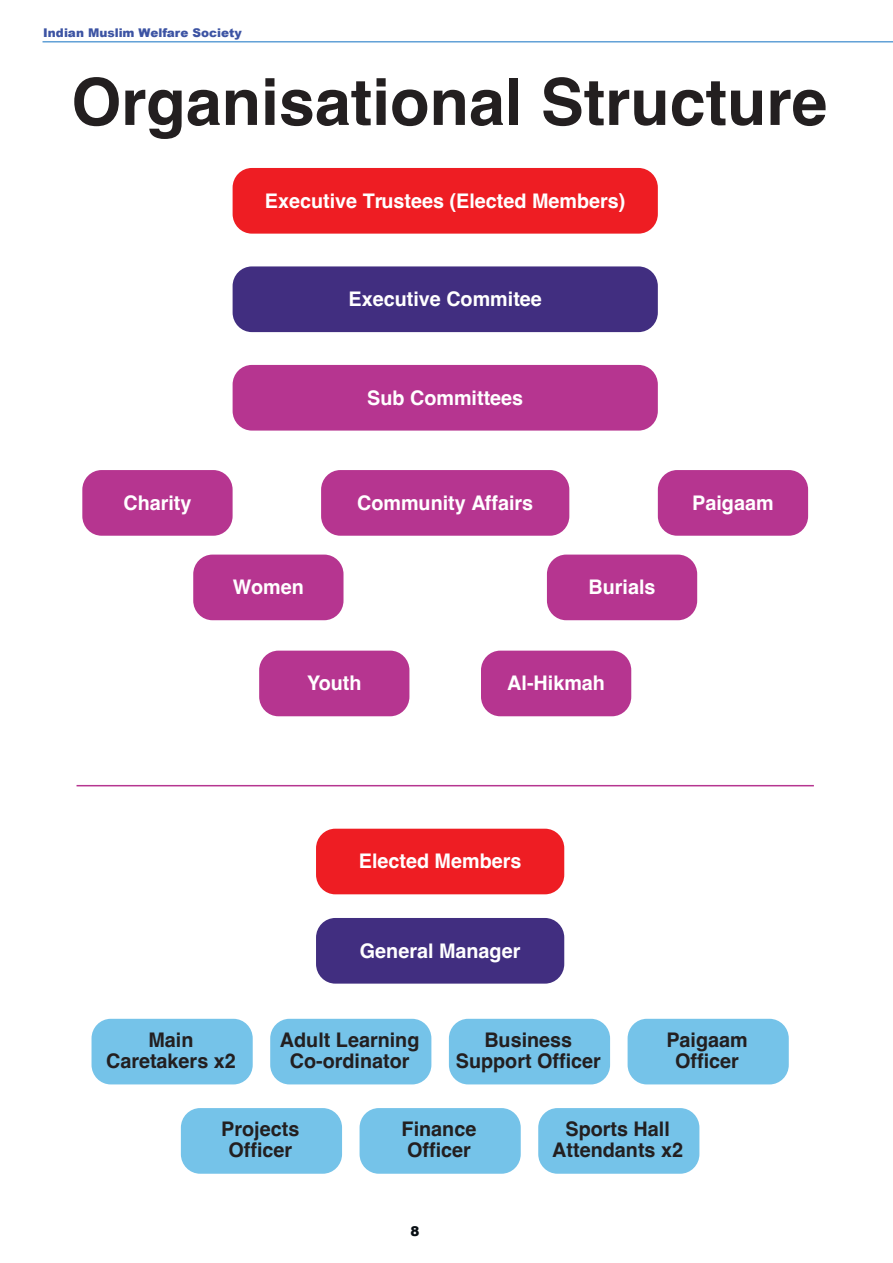
<style>
.page{position:relative;width:893px;height:1263px;background:#fff}
.page>*{position:absolute;margin:0;border:0;box-sizing:border-box;transform-origin:0 0}
.t1{font:700 64.5px "Helvetica";color:#231f20}
.t2{font:700 20.1px "Helvetica";color:#fff}
.t3{font:700 20.1px/21.1px "Helvetica";color:#231f20;text-align:center}
.t4{font:900 13.5px "Arial";color:#080e13}
.t5{font:900 12px "Arial";color:#3c53a3}
</style>
<div class="page">
<hr style="left:43px;top:41px;width:850px;height:2px;background:#61a1d7">
<div style="left:233px;top:168px;width:425px;height:66px;background:#ee1d23;border-radius:19px"></div>
<div style="left:316px;top:829px;width:248px;height:65px;background:#ee1d23;border-radius:19px"></div>
<div style="left:316px;top:918px;width:248px;height:65px;background:#412e80;border-radius:19px"></div>
<div style="left:233px;top:266px;width:425px;height:66px;background:#412e80;border-radius:19px"></div>
<div style="left:321px;top:470px;width:248px;height:66px;background:#b63590;border-radius:19px"></div>
<div style="left:82px;top:470px;width:151px;height:66px;background:#b63590;border-radius:19px"></div>
<div style="left:658px;top:470px;width:150px;height:66px;background:#b63590;border-radius:19px"></div>
<div style="left:193px;top:555px;width:150px;height:65px;background:#b63590;border-radius:19px"></div>
<div style="left:547px;top:555px;width:150px;height:65px;background:#b63590;border-radius:19px"></div>
<div style="left:259px;top:651px;width:150px;height:65px;background:#b63590;border-radius:19px"></div>
<div style="left:481px;top:651px;width:150px;height:65px;background:#b63590;border-radius:19px"></div>
<div style="left:233px;top:365px;width:425px;height:66px;background:#b63590;border-radius:19px"></div>
<hr style="left:77px;top:785px;width:737px;height:1px;background:#b63590">
<div style="left:92px;top:1019px;width:161px;height:65px;background:#75c3e9;border-radius:19px"></div>
<div style="left:270px;top:1019px;width:161px;height:65px;background:#75c3e9;border-radius:19px"></div>
<div style="left:449px;top:1019px;width:161px;height:65px;background:#75c3e9;border-radius:19px"></div>
<div style="left:628px;top:1019px;width:161px;height:65px;background:#75c3e9;border-radius:19px"></div>
<div style="left:181px;top:1108px;width:161px;height:66px;background:#75c3e9;border-radius:19px"></div>
<div style="left:360px;top:1108px;width:161px;height:66px;background:#75c3e9;border-radius:19px"></div>
<div style="left:538px;top:1108px;width:161px;height:66px;background:#75c3e9;border-radius:19px"></div>
<p class="t5" style="left:43px;top:24px;width:200px">Indian Muslim Welfare Society</p>
<p class="t1" style="left:71px;top:63px;width:758px">Organisational Structure</p>
<p class="t2" style="left:265px;top:188px;width:362px">Executive Trustees (Elected Members)</p>
<p class="t2" style="left:348px;top:287px;width:195px">Executive Commitee</p>
<p class="t2" style="left:367px;top:385px;width:158px">Sub Committees</p>
<p class="t2" style="left:123px;top:490px;width:70px">Charity</p>
<p class="t2" style="left:357px;top:490px;width:178px">Community Affairs</p>
<p class="t2" style="left:692px;top:490px;width:83px">Paigaam</p>
<p class="t2" style="left:233px;top:575px;width:73px">Women</p>
<p class="t2" style="left:588px;top:575px;width:69px">Burials</p>
<p class="t2" style="left:307px;top:671px;width:56px">Youth</p>
<p class="t2" style="left:507px;top:671px;width:99px">Al-Hikmah</p>
<p class="t2" style="left:359px;top:849px;width:164px">Elected Members</p>
<p class="t2" style="left:360px;top:938px;width:162px">General Manager</p>
<p class="t3" style="left:106px;top:1031px;width:131px">Main<br>Caretakers x2</p>
<p class="t3" style="left:280px;top:1031px;width:141px">Adult Learning<br>Co-ordinator</p>
<p class="t3" style="left:456px;top:1031px;width:147px">Business<br>Support Officer</p>
<p class="t3" style="left:666px;top:1031px;width:83px">Paigaam<br>Officer</p>
<p class="t3" style="left:221px;top:1120px;width:80px">Projects<br>Officer</p>
<p class="t3" style="left:402px;top:1120px;width:76px;text-align:left">Finance<br>Officer</p>
<p class="t3" style="left:552px;top:1120px;width:132px">Sports Hall<br>Attendants x2</p>
<p class="t4" style="left:410px;top:1221px;width:11px">8</p>
</div>
